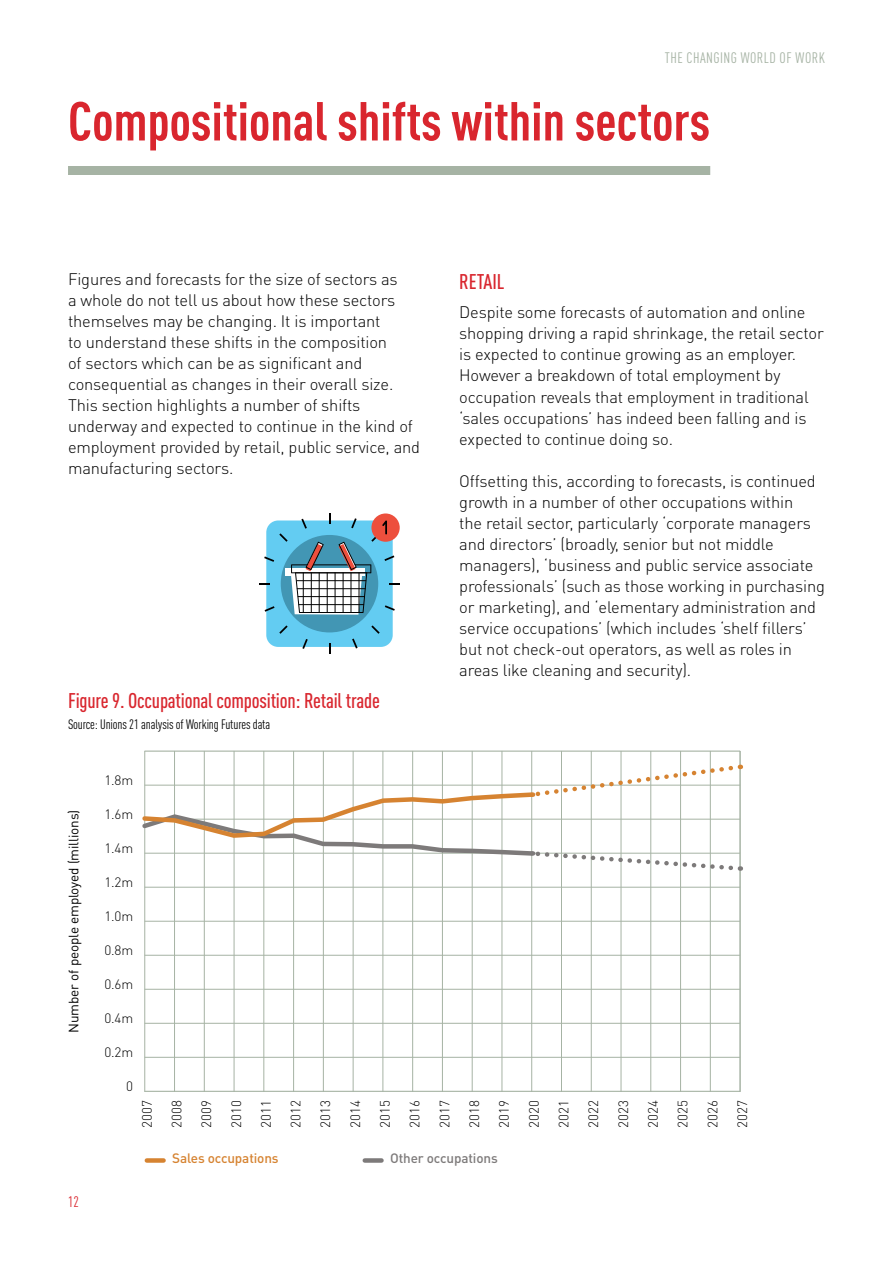
<style>
.page{position:relative;width:893px;height:1263px;background:#fff}
.page>*{position:absolute;margin:0;border:0;box-sizing:border-box;transform-origin:0 0}
.t1{font:700 54px "DIN Cond";color:#d9262e}
.t2{font:500 21px "DIN Cond";letter-spacing:-.01em;color:#d9262e}
.t3{font:300 16.5px/21px "DIN Pro";letter-spacing:-.01em;color:#000}
.t4{font:15px "DIN Cond";letter-spacing:.03em;color:#a6b3a4}
.t5{font:15px "DIN Cond";color:#d9262e}
.t6{font:300 13.5px "DIN Pro";letter-spacing:-.01em;color:#000}
.t7{font:13.5px "DIN Cond";letter-spacing:-.01em;color:#000}
.t8{font:13.5px "DIN Pro";letter-spacing:-.01em;color:#000}
.t9{font:500 13.5px "DIN Pro";letter-spacing:-.01em;color:#d68331}
.t10{font:500 13.5px "DIN Pro";letter-spacing:-.01em;color:#7d7a7a}
</style>
<div class="page">
<div style="left:68px;top:166px;width:642px;height:9px;background:#a6b3a4"></div>
<hr style="left:174px;top:751px;width:1px;height:341px;background:#a6b3a4">
<hr style="left:204px;top:751px;width:1px;height:341px;background:#a6b3a4">
<hr style="left:234px;top:751px;width:1px;height:341px;background:#a6b3a4">
<hr style="left:264px;top:751px;width:1px;height:341px;background:#a6b3a4">
<hr style="left:293px;top:751px;width:1px;height:341px;background:#a6b3a4">
<hr style="left:323px;top:751px;width:1px;height:341px;background:#a6b3a4">
<hr style="left:353px;top:751px;width:1px;height:341px;background:#a6b3a4">
<hr style="left:383px;top:751px;width:1px;height:341px;background:#a6b3a4">
<hr style="left:412px;top:751px;width:1px;height:341px;background:#a6b3a4">
<hr style="left:442px;top:751px;width:1px;height:341px;background:#a6b3a4">
<hr style="left:472px;top:751px;width:1px;height:341px;background:#a6b3a4">
<hr style="left:502px;top:751px;width:1px;height:341px;background:#a6b3a4">
<hr style="left:531px;top:751px;width:1px;height:341px;background:#a6b3a4">
<hr style="left:561px;top:751px;width:1px;height:341px;background:#a6b3a4">
<hr style="left:591px;top:751px;width:1px;height:341px;background:#a6b3a4">
<hr style="left:621px;top:751px;width:1px;height:341px;background:#a6b3a4">
<hr style="left:650px;top:751px;width:1px;height:341px;background:#a6b3a4">
<hr style="left:680px;top:751px;width:1px;height:341px;background:#a6b3a4">
<hr style="left:710px;top:751px;width:1px;height:341px;background:#a6b3a4">
<hr style="left:144px;top:751px;width:1px;height:341px;background:#a6b3a4">
<hr style="left:740px;top:751px;width:1px;height:341px;background:#a6b3a4">
<hr style="left:145px;top:750px;width:595px;height:2px;background:#a6b3a4">
<hr style="left:145px;top:887px;width:595px;height:1px;background:#a6b3a4">
<hr style="left:145px;top:921px;width:595px;height:1px;background:#a6b3a4">
<hr style="left:145px;top:955px;width:595px;height:1px;background:#a6b3a4">
<hr style="left:145px;top:989px;width:595px;height:1px;background:#a6b3a4">
<hr style="left:145px;top:1023px;width:595px;height:1px;background:#a6b3a4">
<hr style="left:145px;top:1057px;width:595px;height:1px;background:#a6b3a4">
<hr style="left:145px;top:1091px;width:595px;height:1px;background:#a6b3a4">
<svg style="left:142px;top:763px;width:599px;height:110px"></svg>
<div style="left:147px;top:1158px;width:17px;height:5px;background:#d68331"></div>
<div style="left:365px;top:1158px;width:16px;height:5px;background:#7d7a7a"></div>
<div style="left:266px;top:520px;width:127px;height:127px;background:#63ccf2;border-radius:12px"></div>
<div style="left:281px;top:535px;width:97px;height:97px;background:#4296b4;border-radius:50%"></div>
<svg style="left:279px;top:625px;width:9px;height:9px"></svg>
<svg style="left:371px;top:625px;width:9px;height:9px"></svg>
<svg style="left:302px;top:639px;width:6px;height:10px"></svg>
<svg style="left:352px;top:638px;width:6px;height:10px"></svg>
<svg style="left:259px;top:513px;width:141px;height:102px"></svg>
<p class="t4" style="left:665px;top:49px;width:162px">THE CHANGING WORLD OF WORK</p>
<h1 class="t1" style="left:68px;top:88px;width:644px">Compositional shifts within sectors</h1>
<p class="t3" style="left:68px;top:268px;width:354px">Figures and forecasts for the size of sectors as<br>a whole do not tell us about how these sectors themselves may be changing. It is important<br>to understand these shifts in the composition<br>of sectors which can be as significant and consequential as changes in their overall size.<br>This section highlights a number of shifts underway and expected to continue in the kind of employment provided by retail, public service, and manufacturing sectors.</p>
<p class="t2" style="left:459px;top:269px;width:47px">RETAIL</p>
<p class="t3" style="left:459px;top:301px;width:366px">Despite some forecasts of automation and online shopping driving a rapid shrinkage, the retail sector is expected to continue growing as an employer.<br>However a breakdown of total employment by occupation reveals that employment in traditional ‘sales occupations’ has indeed been falling and is expected to continue doing so.</p>
<p class="t3" style="left:459px;top:469px;width:367px">Offsetting this, according to forecasts, is continued growth in a number of other occupations within<br>the retail sector, particularly ‘corporate managers and directors’ (broadly, senior but not middle managers), ‘business and public service associate professionals’ (such as those working in purchasing or marketing), and ‘elementary administration and service occupations’ (which includes ‘shelf fillers’ but not check-out operators, as well as roles in areas like cleaning and security).</p>
<p class="t2" style="left:68px;top:688px;width:313px">Figure 9. Occupational composition: Retail trade</p>
<p class="t7" style="left:68px;top:716px;width:204px">Source: Unions 21 analysis of Working Futures data</p>
<p class="t8" style="left:64px;top:1033px;width:225px;rotate:-90deg">Number of people employed (millions)</p>
<p class="t5" style="left:68px;top:1193px;width:12px">12</p>
<p class="t6" style="left:104px;top:771px;width:30px">1.8m</p>
<p class="t6" style="left:104px;top:805px;width:30px">1.6m</p>
<p class="t6" style="left:104px;top:839px;width:30px">1.4m</p>
<p class="t6" style="left:104px;top:873px;width:30px">1.2m</p>
<p class="t6" style="left:104px;top:907px;width:30px">1.0m</p>
<p class="t6" style="left:104px;top:941px;width:30px">0.8m</p>
<p class="t6" style="left:104px;top:975px;width:30px">0.6m</p>
<p class="t6" style="left:104px;top:1009px;width:30px">0.4m</p>
<p class="t6" style="left:104px;top:1043px;width:30px">0.2m</p>
<p class="t6" style="left:126px;top:1077px;width:8px">0</p>
<p class="t6" style="left:138px;top:1128px;width:29px;rotate:-90deg">2007</p>
<p class="t6" style="left:167px;top:1128px;width:29px;rotate:-90deg">2008</p>
<p class="t6" style="left:197px;top:1128px;width:29px;rotate:-90deg">2009</p>
<p class="t6" style="left:227px;top:1128px;width:29px;rotate:-90deg">2010</p>
<p class="t6" style="left:257px;top:1128px;width:29px;rotate:-90deg">2011</p>
<p class="t6" style="left:286px;top:1128px;width:29px;rotate:-90deg">2012</p>
<p class="t6" style="left:316px;top:1128px;width:29px;rotate:-90deg">2013</p>
<p class="t6" style="left:346px;top:1128px;width:29px;rotate:-90deg">2014</p>
<p class="t6" style="left:376px;top:1128px;width:29px;rotate:-90deg">2015</p>
<p class="t6" style="left:406px;top:1128px;width:29px;rotate:-90deg">2016</p>
<p class="t6" style="left:435px;top:1128px;width:29px;rotate:-90deg">2017</p>
<p class="t6" style="left:465px;top:1128px;width:29px;rotate:-90deg">2018</p>
<p class="t6" style="left:495px;top:1128px;width:29px;rotate:-90deg">2019</p>
<p class="t6" style="left:525px;top:1128px;width:29px;rotate:-90deg">2020</p>
<p class="t6" style="left:554px;top:1128px;width:29px;rotate:-90deg">2021</p>
<p class="t6" style="left:584px;top:1128px;width:29px;rotate:-90deg">2022</p>
<p class="t6" style="left:614px;top:1128px;width:29px;rotate:-90deg">2023</p>
<p class="t6" style="left:644px;top:1128px;width:29px;rotate:-90deg">2024</p>
<p class="t6" style="left:673px;top:1128px;width:29px;rotate:-90deg">2025</p>
<p class="t6" style="left:703px;top:1128px;width:29px;rotate:-90deg">2026</p>
<p class="t6" style="left:733px;top:1128px;width:29px;rotate:-90deg">2027</p>
<p class="t9" style="left:172px;top:1149px;width:108px">Sales occupations</p>
<p class="t10" style="left:390px;top:1149px;width:109px">Other occupations</p>
</div>
